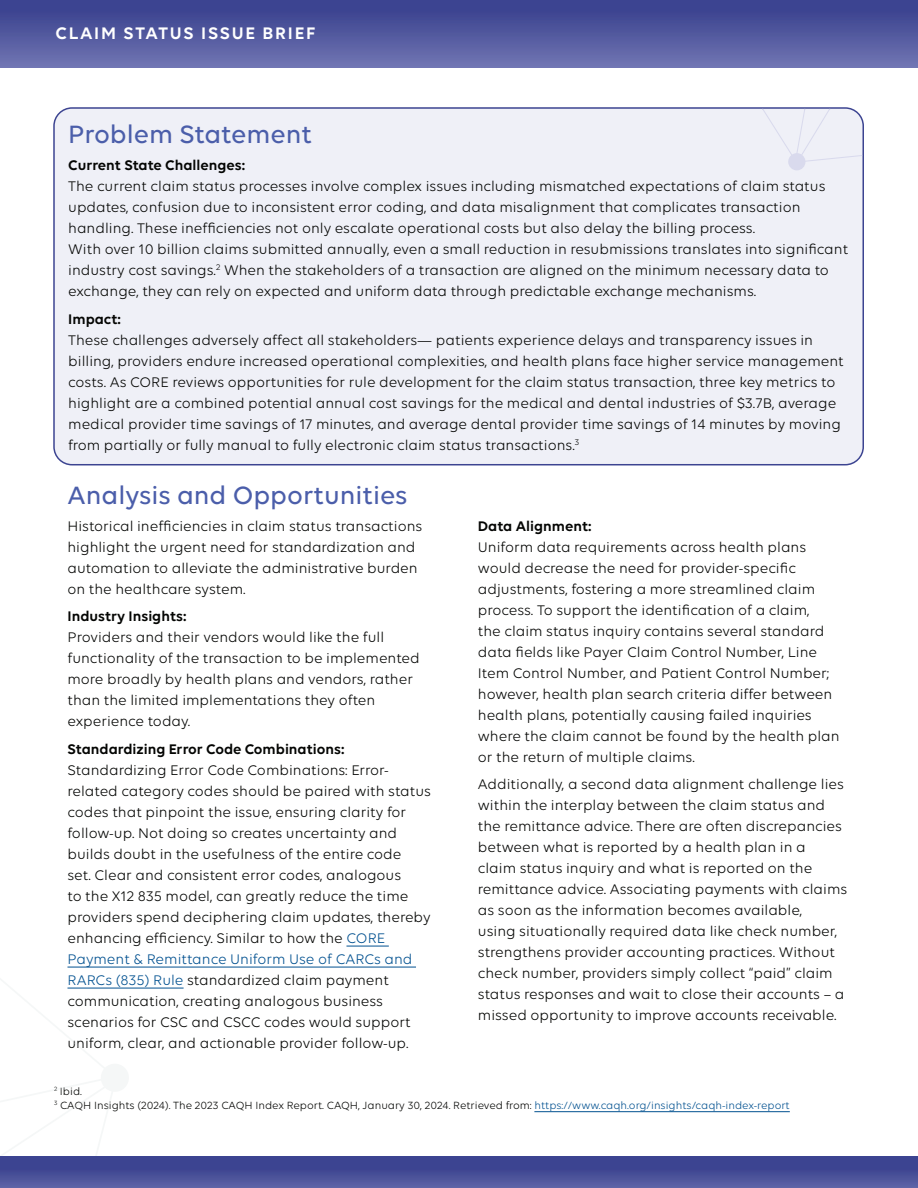
<style>
.page{position:relative;width:918px;height:1188px;background:#fff}
.page>*{position:absolute;margin:0;border:0;box-sizing:border-box;transform-origin:0 0}
.t1{font:500 27px "Volte";color:#4b5eaa}
.t2{font:600 18px "Volte";letter-spacing:.1em;color:#fff}
.t3{font:15px/21px "Volte";color:#040503}
.t4{font:600 15px "Volte";color:#040503}
.t5{font:15px "Volte";color:#242525}
.t6{font:11.25px "Volte";color:#040503}
.t7{font:11.25px "Volte";color:#242525}
.s1{color:#025190}
</style>
<div class="page">
<div style="left:53px;top:107px;width:811px;height:358px;background:#eff0f7"></div>
<hr style="left:346px;top:946px;width:43px;height:1px;background:#025190">
<hr style="left:68px;top:967px;width:348px;height:1px;background:#025190">
<hr style="left:68px;top:988px;width:116px;height:1px;background:#025190">
<div style="left:0;top:0;width:918px;height:68px;background:linear-gradient(to bottom,#353d8b,#7075b2)"></div>
<hr style="left:534px;top:1111px;width:256px;height:1px;background:#025190">
<svg style="left:0;top:987px;width:130px;height:170px"></svg>
<svg style="left:762px;top:109px;width:101px;height:61px"></svg>
<svg style="left:0;top:1157px;width:918px;height:31px;background:#474e97"></svg>
<p class="t2" style="left:56px;top:22px;width:261px">CLAIM STATUS ISSUE BRIEF</p>
<h1 class="t1" style="left:68px;top:118px;width:245px">Problem Statement</h1>
<p class="t4" style="left:68px;top:157px;width:178px">Current State Challenges:</p>
<p class="t3" style="left:68px;top:176px;width:782px">The current claim status processes involve complex issues including mismatched expectations of claim status updates, confusion due to inconsistent error coding, and data misalignment that complicates transaction handling. These inefficiencies not only escalate operational costs but also delay the billing process.<br>With over 10 billion claims submitted annually, even a small reduction in resubmissions translates into significant industry cost savings.<sup>2</sup> When the stakeholders of a transaction are aligned on the minimum necessary data to exchange, they can rely on expected and uniform data through predictable exchange mechanisms.</p>
<p class="t4" style="left:68px;top:310px;width:54px">Impact:</p>
<p class="t3" style="left:68px;top:330px;width:777px">These challenges adversely affect all stakeholders— patients experience delays and transparency issues in billing, providers endure increased operational complexities, and health plans face higher service management costs. As CORE reviews opportunities for rule development for the claim status transaction, three key metrics to highlight are a combined potential annual cost savings for the medical and dental industries of $3.7B, average medical provider time savings of 17 minutes, and average dental provider time savings of 14 minutes by moving from partially or fully manual to fully electronic claim status transactions.<sup>3</sup></p>
<h1 class="t1" style="left:68px;top:479px;width:342px">Analysis and Opportunities</h1>
<p class="t3" style="left:68px;top:515px;width:356px">Historical inefficiencies in claim status transactions highlight the urgent need for standardization and automation to alleviate the administrative burden on the healthcare system.</p>
<p class="t4" style="left:68px;top:608px;width:121px">Industry Insights:</p>
<p class="t3" style="left:68px;top:627px;width:354px">Providers and their vendors would like the full functionality of the transaction to be implemented more broadly by health plans and vendors, rather than the limited implementations they often experience today.</p>
<p class="t4" style="left:68px;top:740px;width:279px">Standardizing Error Code Combinations:</p>
<p class="t3" style="left:68px;top:759px;width:365px">Standardizing Error Code Combinations: Error&shy;related category codes should be paired with status codes that pinpoint the issue, ensuring clarity for follow-up. Not doing so creates uncertainty and builds doubt in the usefulness of the entire code<br>set. Clear and consistent error codes, analogous<br>to the X12 835 model, can greatly reduce the time providers spend deciphering claim updates, thereby enhancing efficiency. Similar to how the <span class="s1">CORE Payment &amp; Remittance Uniform Use of CARCs and RARCs (835) Rule</span> standardized claim payment communication, creating analogous business scenarios for CSC and CSCC codes would support</p>
<p class="t4" style="left:478px;top:517px;width:115px">Data Alignment:</p>
<p class="t3" style="left:478px;top:536px;width:363px">Uniform data requirements across health plans would decrease the need for provider-specific adjustments, fostering a more streamlined claim process. To support the identification of a claim,<br>the claim status inquiry contains several standard data fields like Payer Claim Control Number, Line Item Control Number, and Patient Control Number; however, health plan search criteria differ between health plans, potentially causing failed inquiries where the claim cannot be found by the health plan or the return of multiple claims.</p>
<p class="t3" style="left:478px;top:774px;width:371px">Additionally, a second data alignment challenge lies within the interplay between the claim status and the remittance advice. There are often discrepancies between what is reported by a health plan in a claim status inquiry and what is reported on the remittance advice. Associating payments with claims as soon as the information becomes available,<br>using situationally required data like check number, strengthens provider accounting practices. Without check number, providers simply collect “paid” claim status responses and wait to close their accounts – a missed opportunity to improve accounts receivable.</p>
<p class="t5" style="left:68px;top:1035px;width:343px">uniform, clear, and actionable provider follow-up.</p>
<p class="t7" style="left:54px;top:1085px;width:30px"><sup>2</sup> Ibid.</p>
<p class="t6" style="left:54px;top:1099px;width:737px"><sup>3</sup> CAQH Insights (2024). The 2023 CAQH Index Report. CAQH, January 30, 2024. Retrieved from: <span class="s1">https://www.caqh.org/insights/caqh-index-report</span></p>
</div>
